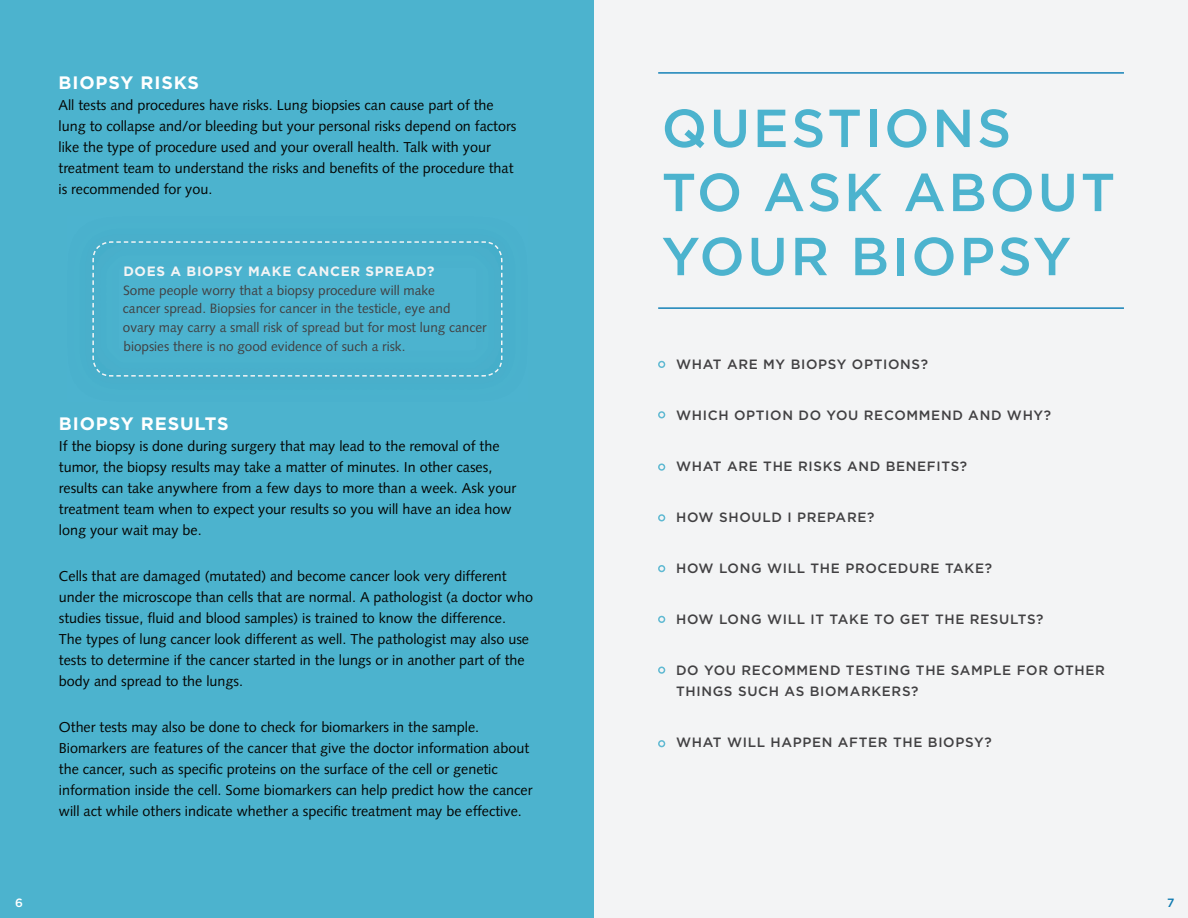
<style>
.page{position:relative;width:1188px;height:918px;background:#f3f4f5}
.page>*{position:absolute;margin:0;border:0;box-sizing:border-box;transform-origin:0 0}
.t1{font:500 53.4px/64.1px "Gotham";letter-spacing:.05em;color:#4cb3ce}
.t2{font:700 18px "Gotham";letter-spacing:.05em;color:#fff}
.t3{font:14.4px/21px "Syntax LT Std";color:#040503}
.t4{font:500 13.5px/21px "Gotham";letter-spacing:.05em;color:#414042}
.t5{font:13.5px/18.9px "Syntax LT Std";color:#414042}
.t6{font:700 13.5px "Gotham";letter-spacing:.05em;color:#f3f4f5}
.t7{font:500 12px "Gotham";color:#fff}
.t8{font:500 12px "Gotham";color:#0c79b0}
</style>
<div class="page">
<div style="left:0;top:0;width:594px;height:918px;background:#4cb3ce"></div>
<svg style="left:92px;top:241px;width:411px;height:136px"></svg>
<hr style="left:658px;top:72px;width:466px;height:2px;background:#1582b7">
<hr style="left:658px;top:307px;width:466px;height:2px;background:#1582b7">
<div style="left:658px;top:361px;width:7px;height:7px;border:2px solid #5fb9d2;border-radius:50%"></div>
<div style="left:658px;top:411px;width:7px;height:7px;border:2px solid #5fb9d2;border-radius:50%"></div>
<div style="left:658px;top:463px;width:7px;height:8px;border:2px solid #5fb9d2;border-radius:50%"></div>
<div style="left:658px;top:514px;width:7px;height:7px;border:2px solid #5fb9d2;border-radius:50%"></div>
<div style="left:658px;top:565px;width:7px;height:7px;border:2px solid #5fb9d2;border-radius:50%"></div>
<div style="left:658px;top:616px;width:7px;height:7px;border:2px solid #5fb9d2;border-radius:50%"></div>
<div style="left:658px;top:667px;width:7px;height:7px;border:2px solid #5fb9d2;border-radius:50%"></div>
<div style="left:658px;top:740px;width:7px;height:7px;border:2px solid #5fb9d2;border-radius:50%"></div>
<p class="t2" style="left:59px;top:70px;width:142px">BIOPSY RISKS</p>
<p class="t3" style="left:59px;top:94px;width:459px">All tests and procedures have risks. Lung biopsies can cause part of the lung to collapse and/or bleeding but your personal risks depend on factors like the type of procedure used and your overall health. Talk with your treatment team to understand the risks and benefits of the procedure that is recommended for you.</p>
<p class="t6" style="left:123px;top:262px;width:313px">DOES A BIOPSY MAKE CANCER SPREAD?</p>
<p class="t5" style="left:123px;top:280px;width:365px">Some people worry that a biopsy procedure will make<br>cancer spread. Biopsies for cancer in the testicle, eye and<br>ovary may carry a small risk of spread but for most lung cancer biopsies there is no good evidence of such a risk.</p>
<p class="t2" style="left:59px;top:412px;width:171px">BIOPSY RESULTS</p>
<p class="t3" style="left:59px;top:435px;width:459px">If the biopsy is done during surgery that may lead to the removal of the tumor, the biopsy results may take a matter of minutes. In other cases, results can take anywhere from a few days to more than a week. Ask your treatment team when to expect your results so you will have an idea how long your wait may be.</p>
<p class="t3" style="left:59px;top:566px;width:476px">Cells that are damaged (mutated) and become cancer look very different under the microscope than cells that are normal. A pathologist (a doctor who studies tissue, fluid and blood samples) is trained to know the difference.<br>The types of lung cancer look different as well. The pathologist may also use tests to determine if the cancer started in the lungs or in another part of the body and spread to the lungs.</p>
<p class="t3" style="left:59px;top:717px;width:475px">Other tests may also be done to check for biomarkers in the sample.<br>Biomarkers are features of the cancer that give the doctor information about the cancer, such as specific proteins on the surface of the cell or genetic information inside the cell. Some biomarkers can help predict how the cancer will act while others indicate whether a specific treatment may be effective.</p>
<h1 class="t1" style="left:662px;top:95px;width:455px">QUESTIONS<br>TO ASK ABOUT<br>YOUR BIOPSY</h1>
<p class="t4" style="left:676px;top:354px;width:254px">WHAT ARE MY BIOPSY OPTIONS?</p>
<p class="t4" style="left:676px;top:405px;width:377px">WHICH OPTION DO YOU RECOMMEND AND WHY?</p>
<p class="t4" style="left:676px;top:456px;width:293px">WHAT ARE THE RISKS AND BENEFITS?</p>
<p class="t4" style="left:676px;top:507px;width:200px">HOW SHOULD I PREPARE?</p>
<p class="t4" style="left:676px;top:558px;width:317px">HOW LONG WILL THE PROCEDURE TAKE?</p>
<p class="t4" style="left:676px;top:609px;width:369px">HOW LONG WILL IT TAKE TO GET THE RESULTS?</p>
<p class="t4" style="left:676px;top:660px;width:430px">DO YOU RECOMMEND TESTING THE SAMPLE FOR OTHER<br>THINGS SUCH AS BIOMARKERS?</p>
<p class="t4" style="left:676px;top:732px;width:317px">WHAT WILL HAPPEN AFTER THE BIOPSY?</p>
<p class="t7" style="left:15px;top:895px;width:9px">6</p>
<p class="t8" style="left:1167px;top:895px;width:9px">7</p>
</div>
